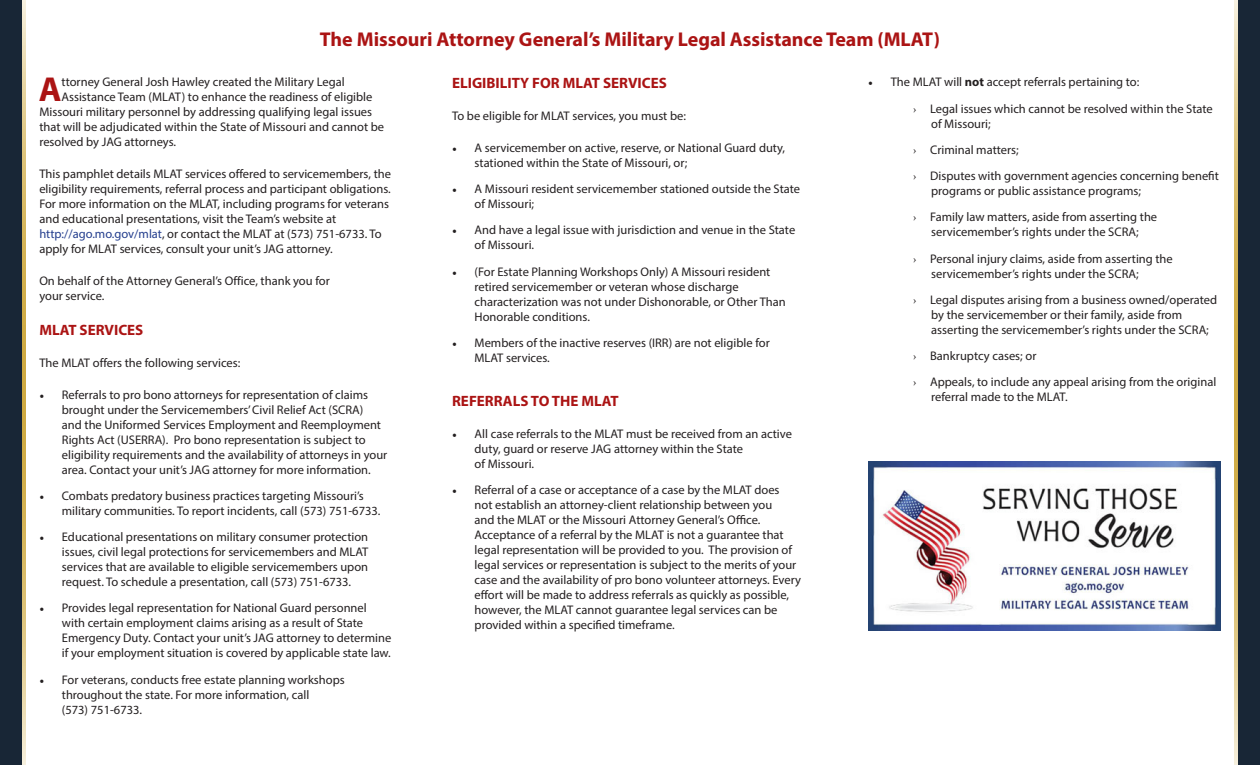
<style>
.page{position:relative;width:1260px;height:765px;background:#fff}
.page>*{position:absolute;margin:0;border:0;box-sizing:border-box;transform-origin:0 0}
.Body_PP{font:700 34.75px "Myriad Pro";color:#ab1414}
.Body_PP-2{font:700 20px "Myriad Pro";letter-spacing:-.005em;color:#ab1414}
.Body_PP-3{font:700 15px "Myriad Pro";color:#ab1414}
.Body_PP-4{font:12.5px/15px "Myriad Pro";color:#231f20}
.s1{color:#253f8e}
.s2{font-family:"Minion Pro"}
.s3{font-weight:700}
</style>
<div class="page">
<div style="left:0;top:0;width:22px;height:765px;background:#182636"></div>
<hr style="left:22px;top:0;width:3px;height:765px;background:#cfaa42">
<div style="left:1238px;top:0;width:22px;height:765px;background:#182636"></div>
<hr style="left:1235px;top:0;width:3px;height:765px;background:#cfaa42">
<img style="left:868px;top:462px;width:352px;height:169px">
<p class="Body_PP-2" style="left:320px;top:26px;width:622px">The Missouri Attorney General’s Military Legal Assistance Team (MLAT)</p>
<p class="Body_PP" style="left:39px;top:67px;width:24px">A</p>
<p class="Body_PP-4" style="left:62px;top:74px;width:285px">ttorney General Josh Hawley created the Military Legal</p>
<p class="Body_PP-4" style="left:62px;top:89px;width:312px">Assistance Team (MLAT) to enhance the readiness of eligible</p>
<p class="Body_PP-4" style="left:39px;top:104px;width:334px">Missouri military personnel by addressing qualifying legal issues</p>
<p class="Body_PP-4" style="left:39px;top:119px;width:346px">that will be adjudicated within the State of Missouri and cannot be</p>
<p class="Body_PP-4" style="left:39px;top:134px;width:138px">resolved by JAG attorneys.</p>
<p class="Body_PP-4" style="left:39px;top:166px;width:353px">This pamphlet details MLAT services offered to servicemembers, the eligibility requirements, referral process and participant obligations.<br>For more information on the MLAT, including programs for veterans and educational presentations, visit the Team’s website at <span class="s1">http://ago.mo.gov/mlat</span>, or contact the MLAT at (573) 751-6733. To apply for MLAT services, consult your unit’s JAG attorney.</p>
<p class="Body_PP-4" style="left:39px;top:273px;width:292px">On behalf of the Attorney General’s Office, thank you for your service.</p>
<p class="Body_PP-3" style="left:39px;top:320px;width:106px">MLAT SERVICES</p>
<p class="Body_PP-4" style="left:39px;top:355px;width:203px">The MLAT offers the following services:</p>
<p class="Body_PP-4" style="left:62px;top:387px;width:327px;text-indent:-22px"><span class="s2">•</span> Referrals to pro bono attorneys for representation of claims brought under the Servicemembers’ Civil Relief Act (SCRA)<br>and the Uniformed Services Employment and Reemployment Rights Act (USERRA). Pro bono representation is subject to eligibility requirements and the availability of attorneys in your area. Contact your unit’s JAG attorney for more information.</p>
<p class="Body_PP-4" style="left:62px;top:488px;width:320px;text-indent:-22px"><span class="s2">•</span> Combats predatory business practices targeting Missouri’s military communities. To report incidents, call (573) 751-6733.</p>
<p class="Body_PP-4" style="left:62px;top:529px;width:308px;text-align:justify;text-indent:-22px"><span class="s2">•</span> Educational presentations on military consumer protection issues, civil legal protections for servicemembers and MLAT services that are available to eligible servicemembers upon request. To schedule a presentation, call (573) 751-6733.</p>
<p class="Body_PP-4" style="left:62px;top:600px;width:331px;text-indent:-22px"><span class="s2">•</span> Provides legal representation for National Guard personnel with certain employment claims arising as a result of State Emergency Duty. Contact your unit’s JAG attorney to determine if your employment situation is covered by applicable state law.</p>
<p class="Body_PP-4" style="left:62px;top:672px;width:284px;text-indent:-22px"><span class="s2">•</span> For veterans, conducts free estate planning workshops throughout the state. For more information, call<br>(573) 751-6733.</p>
<p class="Body_PP-3" style="left:452px;top:73px;width:216px">ELIGIBILITY FOR MLAT SERVICES</p>
<p class="Body_PP-4" style="left:452px;top:108px;width:235px">To be eligible for MLAT services, you must be:</p>
<p class="Body_PP-4" style="left:475px;top:140px;width:312px;text-indent:-22px"><span class="s2">•</span> A servicemember on active, reserve, or National Guard duty, stationed within the State of Missouri, or;</p>
<p class="Body_PP-4" style="left:475px;top:181px;width:327px;text-indent:-22px"><span class="s2">•</span> A Missouri resident servicemember stationed outside the State of Missouri;</p>
<p class="Body_PP-4" style="left:475px;top:222px;width:322px;text-indent:-22px"><span class="s2">•</span> And have a legal issue with jurisdiction and venue in the State of Missouri.</p>
<p class="Body_PP-4" style="left:475px;top:264px;width:313px;text-indent:-22px"><span class="s2">•</span> (For Estate Planning Workshops Only) A Missouri resident retired servicemember or veteran whose discharge characterization was not under Dishonorable, or Other Than Honorable conditions.</p>
<p class="Body_PP-4" style="left:475px;top:335px;width:297px;text-indent:-22px"><span class="s2">•</span> Members of the inactive reserves (IRR) are not eligible for<br>MLAT services.</p>
<p class="Body_PP-3" style="left:452px;top:391px;width:168px">REFERRALS TO THE MLAT</p>
<p class="Body_PP-4" style="left:475px;top:426px;width:319px;text-indent:-22px"><span class="s2">•</span> All case referrals to the MLAT must be received from an active duty, guard or reserve JAG attorney within the State<br>of Missouri.</p>
<p class="Body_PP-4" style="left:475px;top:482px;width:328px;text-indent:-22px"><span class="s2">•</span> Referral of a case or acceptance of a case by the MLAT does<br>not establish an attorney-client relationship between you<br>and the MLAT or the Missouri Attorney General’s Office.<br>Acceptance of a referral by the MLAT is not a guarantee that legal representation will be provided to you. The provision of legal services or representation is subject to the merits of your case and the availability of pro bono volunteer attorneys. Every effort will be made to address referrals as quickly as possible, however, the MLAT cannot guarantee legal services can be provided within a specified timeframe.</p>
<p class="Body_PP-4" style="left:868px;top:74px;width:273px"><span class="s2">•</span> The MLAT will <span class="s3">not</span> accept referrals pertaining to:</p>
<p class="Body_PP-4" style="left:931px;top:101px;width:283px;text-indent:-18px"><span class="s2">›</span> Legal issues which cannot be resolved within the State of Missouri;</p>
<p class="Body_PP-4" style="left:913px;top:142px;width:107px"><span class="s2">›</span> Criminal matters;</p>
<p class="Body_PP-4" style="left:931px;top:168px;width:289px;text-indent:-18px"><span class="s2">›</span> Disputes with government agencies concerning benefit programs or public assistance programs;</p>
<p class="Body_PP-4" style="left:913px;top:209px;width:245px;text-align:center"><span class="s2">›</span> Family law matters, aside from asserting the servicemember’s rights under the SCRA;</p>
<p class="Body_PP-4" style="left:931px;top:251px;width:243px;text-indent:-18px"><span class="s2">›</span> Personal injury claims, aside from asserting the servicemember’s rights under the SCRA;</p>
<p class="Body_PP-4" style="left:931px;top:292px;width:287px;text-indent:-18px"><span class="s2">›</span> Legal disputes arising from a business owned/operated by the servicemember or their family, aside from asserting the servicemember’s rights under the SCRA;</p>
<p class="Body_PP-4" style="left:913px;top:348px;width:125px"><span class="s2">›</span> Bankruptcy cases; or</p>
<p class="Body_PP-4" style="left:931px;top:374px;width:287px;text-indent:-18px"><span class="s2">›</span> Appeals, to include any appeal arising from the original referral made to the MLAT.</p>
</div>
